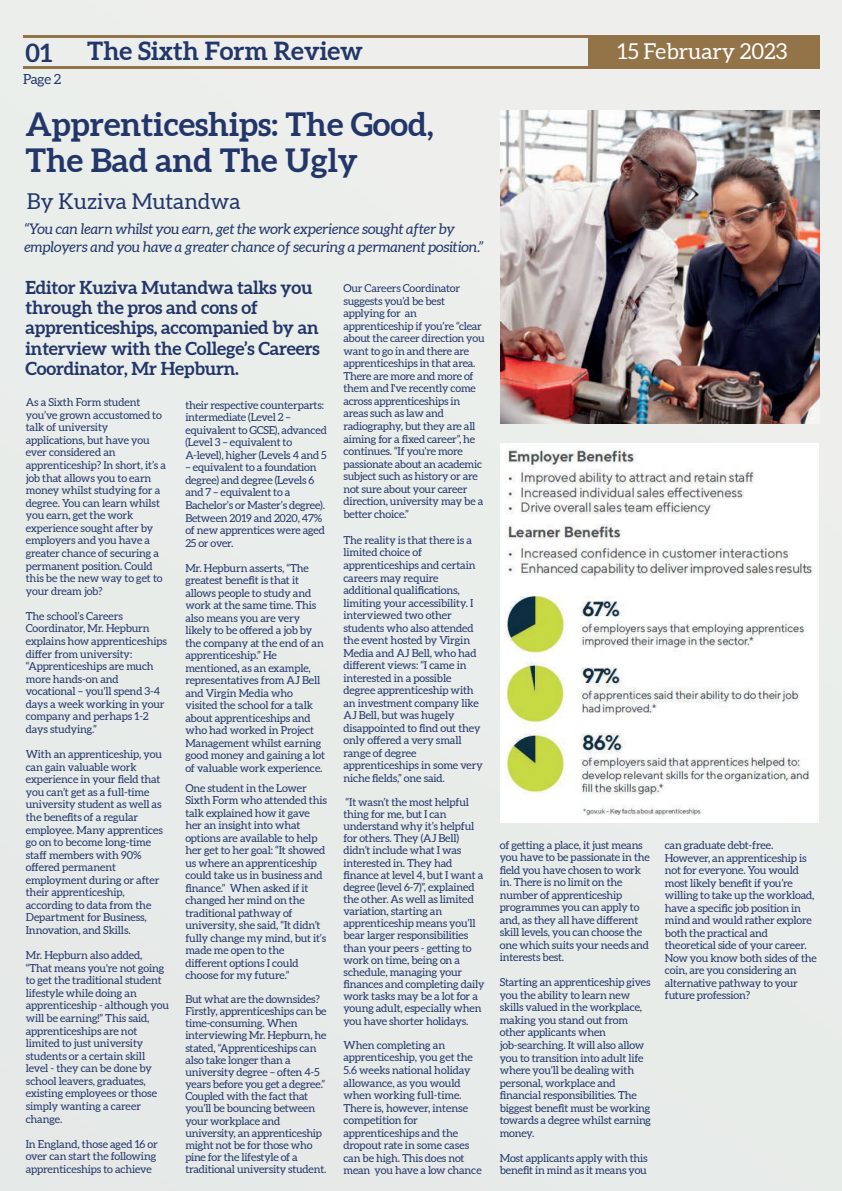
<style>
.page{position:relative;width:842px;height:1191px;background:#e9ece9}
.page>*{position:absolute;margin:0;border:0;box-sizing:border-box;transform-origin:0 0}
.t1{font:700 32.8px/36.4px "Aleo";color:#233669}
.t2{font:700 25.5px "Aleo";color:#233669}
.t3{font:21.8px "Aleo";color:#233669}
.t4{font:21.8px "Aleo";color:#fff}
.t5{font:700 18.2px/20px "Aleo";letter-spacing:-.01em;color:#233669}
.t6{font:italic 14.6px/18.2px "Aleo";letter-spacing:-.015em;color:#233669}
.t7{font:13.9px "Aleo";color:#233669}
.t8{font:10.9px/12.5px "Aleo";letter-spacing:-.015em;color:#233669}
</style>
<div class="page">
<hr style="left:23px;top:35px;width:796px;height:3px;background:#937449">
<hr style="left:23px;top:66px;width:796px;height:3px;background:#937449">
<div style="left:588px;top:36px;width:231px;height:31px;background:#937449"></div>
<img style="left:501px;top:111px;width:318px;height:313px">
<img style="left:500px;top:443px;width:319px;height:379px">
<h2 class="t2" style="left:25px;top:37px;width:28px">01</h2>
<h2 class="t2" style="left:87px;top:35px;width:277px">The Sixth Form Review</h2>
<h3 class="t4" style="left:618px;top:39px;width:171px">15 February 2023</h3>
<p class="t7" style="left:23px;top:71px;width:40px">Page 2</p>
<h1 class="t1" style="left:25px;top:107px;width:410px">Apprenticeships: The Good,<br>The Bad and The Ugly</h1>
<h3 class="t3" style="left:27px;top:188px;width:215px">By Kuziva Mutandwa</h3>
<h3 class="t6" style="left:24px;top:220px;width:461px">“You can learn whilst you earn, get the work experience sought after by employers and you have a greater chance of securing a permanent position.”</h3>
<h3 class="t5" style="left:26px;top:278px;width:296px">Editor Kuziva Mutandwa talks you through the pros and cons of apprenticeships, accompanied by an interview with the College’s Careers<br>Coordinator, Mr Hepburn.</h3>
<p class="t8" style="left:26px;top:396px;width:142px">As a Sixth Form student you’ve grown accustomed to talk of university applications, but have you ever considered an apprenticeship? In short, it’s a job that allows you to earn money whilst studying for a degree. You can learn whilst you earn, get the work experience sought after by employers and you have a greater chance of securing a permanent position. Could this be the new way to get to your dream job?</p>
<p class="t8" style="left:26px;top:610px;width:143px">The school’s Careers<br>Coordinator, Mr. Hepburn explains how apprenticeships differ from university: “Apprenticeships are much more hands-on and vocational – you'll spend 3-4 days a week working in your company and perhaps 1-2 days studying.”</p>
<p class="t8" style="left:26px;top:748px;width:139px">With an apprenticeship, you can gain valuable work experience in your field that you can’t get as a full-time university student as well as the benefits of a regular employee. Many apprentices go on to become long-time staff members with 90% offered permanent employment during or after their apprenticeship, according to data from the<br>Department for Business,<br>Innovation, and Skills.</p>
<p class="t8" style="left:26px;top:949px;width:145px">Mr. Hepburn also added, “That means you're not going to get the traditional student lifestyle while doing an apprenticeship - although you will be earning!” This said, apprenticeships are not limited to just university students or a certain skill level - they can be done by school leavers, graduates, existing employees or those simply wanting a career change.</p>
<p class="t8" style="left:26px;top:1138px;width:134px">In England, those aged 16 or over can start the following apprenticeships to achieve</p>
<p class="t8" style="left:185px;top:399px;width:143px">their respective counterparts: intermediate (Level 2 – equivalent to GCSE), advanced (Level 3 – equivalent to<br>A-level), higher (Levels 4 and 5</p>
<p class="t8" style="left:185px;top:462px;width:141px">– equivalent to a foundation degree) and degree (Levels 6 and 7 – equivalent to a<br>Bachelor’s or Master’s degree).<br>Between 2019 and 2020, 47% of new apprentices were aged<br>25 or over.</p>
<p class="t8" style="left:185px;top:562px;width:141px">Mr. Hepburn asserts, “The greatest benefit is that it allows people to study and work at the same time. This also means you are very likely to be offered a job by the company at the end of an apprenticeship.” He mentioned, as an example, representatives from AJ Bell and Virgin Media who visited the school for a talk about apprenticeships and who had worked in Project<br>Management whilst earning good money and gaining a lot of valuable work experience.</p>
<p class="t8" style="left:185px;top:782px;width:143px">One student in the Lower<br>Sixth Form who attended this talk explained how it gave her an insight into what options are available to help her get to her goal: “It showed us where an apprenticeship could take us in business and finance.” When asked if it changed her mind on the traditional pathway of university, she said, “It didn’t fully change my mind, but it’s made me open to the different options I could choose for my future.”</p>
<p class="t8" style="left:185px;top:993px;width:143px;line-height:12.2px">But what are the downsides?<br>Firstly, apprenticeships can be time-consuming. When interviewing Mr. Hepburn, he stated, “Apprenticeships can also take longer than a university degree – often 4-5 years before you get a degree.”<br>Coupled with the fact that you’ll be bouncing between your workplace and university, an apprenticeship might not be for those who pine for the lifestyle of a traditional university student.</p>
<p class="t8" style="left:343px;top:283px;width:143px">Our Careers Coordinator suggests you’d be best applying for an apprenticeship if you’re “clear about the career direction you want to go in and there are apprenticeships in that area.<br>There are more and more of them and I've recently come across apprenticeships in areas such as law and radiography, but they are all aiming for a fixed career”, he continues. “If you're more passionate about an academic subject such as history or are not sure about your career direction, university may be a better choice.”</p>
<p class="t8" style="left:343px;top:534px;width:141px">The reality is that there is a limited choice of apprenticeships and certain careers may require additional qualifications, limiting your accessibility. I interviewed two other students who also attended the event hosted by Virgin<br>Media and AJ Bell, who had different views: “I came in interested in a possible degree apprenticeship with an investment company like<br>AJ Bell, but was hugely disappointed to find out they only offered a very small range of degree apprenticeships in some very niche fields,” one said.</p>
<p class="t8" style="left:343px;top:796px;width:143px;line-height:12.2px">“It wasn’t the most helpful thing for me, but I can understand why it’s helpful for others. They (AJ Bell) didn’t include what I was interested in. They had finance at level 4, but I want a degree (level 6-7)”, explained the other. As well as limited variation, starting an apprenticeship means you’ll bear larger responsibilities than your peers - getting to work on time, being on a schedule, managing your finances and completing daily work tasks may be a lot for a young adult, especially when you have shorter holidays.</p>
<p class="t8" style="left:343px;top:1039px;width:140px">When completing an apprenticeship, you get the<br>5.6 weeks national holiday allowance, as you would when working full-time.<br>There is, however, intense competition for apprenticeships and the dropout rate in some cases can be high. This does not mean you have a low chance</p>
<p class="t8" style="left:500px;top:839px;width:152px">of getting a place, it just means you have to be passionate in the field you have chosen to work in. There is no limit on the number of apprenticeship programmes you can apply to and, as they all have different skill levels, you can choose the one which suits your needs and interests best.</p>
<p class="t8" style="left:500px;top:976px;width:153px">Starting an apprenticeship gives you the ability to learn new skills valued in the workplace, making you stand out from other applicants when job-searching. It will also allow you to transition into adult life where you’ll be dealing with personal, workplace and financial responsibilities. The biggest benefit must be working towards a degree whilst earning money.</p>
<p class="t8" style="left:500px;top:1152px;width:149px">Most applicants apply with this benefit in mind as it means you</p>
<p class="t8" style="left:665px;top:839px;width:154px">can graduate debt-free.<br>However, an apprenticeship is not for everyone. You would most likely benefit if you’re willing to take up the workload, have a specific job position in mind and would rather explore both the practical and theoretical side of your career.<br>Now you know both sides of the coin, are you considering an alternative pathway to your future profession?</p>
</div>
